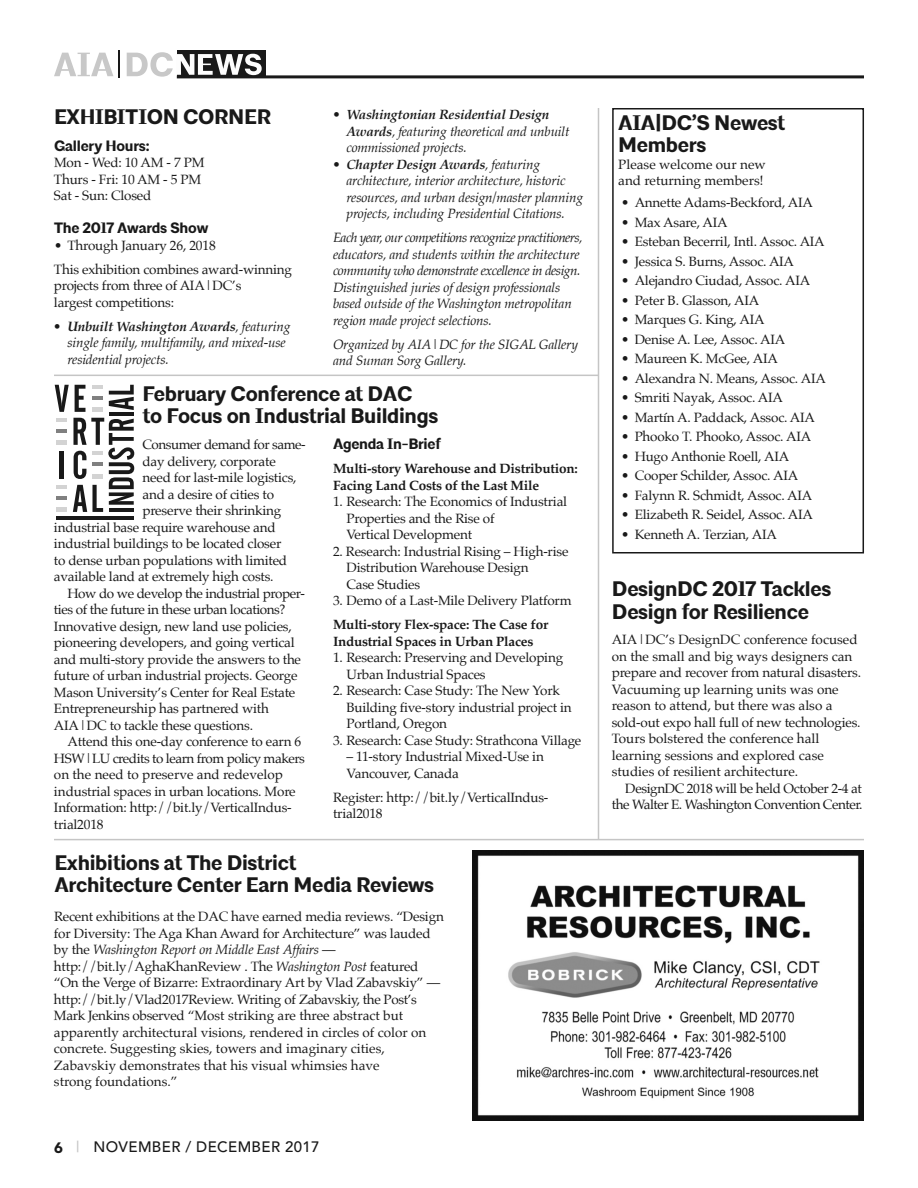
<style>
.page{position:relative;width:918px;height:1188px;background:#fff}
.page>*{position:absolute;margin:0;border:0;box-sizing:border-box;transform-origin:0 0}
.t1{font:700 21px/22.5px "Architype";letter-spacing:-.015em;color:#191919}
.t2{font:700 15px "Architype";letter-spacing:-.015em;color:#191919}
.t3{font:500 15px "Avenir";letter-spacing:.025em;color:#191919}
.t4{font:13.5px/16.5px "Palatino";letter-spacing:-.015em;color:#191919}
.t5{font:italic 13.5px/16.5px "Palatino";letter-spacing:-.015em;color:#191919}
.t6{font:13.5px/16.5px "Palatino";letter-spacing:-.035em;color:#191919;text-align:right}
.t7{font:700 13.5px/16.5px "Palatino";letter-spacing:-.015em;color:#191919}
.s1{font-weight:700}
.s2{font-style:italic}
.s3{font-weight:900}
.s4{color:#c5c5c5}
</style>
<div class="page">
<hr style="left:177px;top:75px;width:687px;height:3px;background:#191919">
<div style="left:177px;top:50px;width:89px;height:28px;background:#191919"></div>
<svg style="left:54px;top:53px;width:59px;height:23px"></svg>
<hr style="left:118px;top:50px;width:2px;height:28px;background:#191919">
<svg style="left:127px;top:52px;width:135px;height:25px"></svg>
<svg style="left:55px;top:385px;width:14px;height:27px"></svg>
<hr style="left:56px;top:441px;width:11px;height:4px;background:#d3d3d3">
<hr style="left:56px;top:418px;width:11px;height:4px;background:#d3d3d3">
<hr style="left:56px;top:429px;width:11px;height:4px;background:#808080">
<hr style="left:60px;top:451px;width:4px;height:27px;background:#191919">
<hr style="left:56px;top:508px;width:11px;height:4px;background:#d3d3d3">
<hr style="left:56px;top:485px;width:11px;height:4px;background:#d3d3d3">
<hr style="left:56px;top:496px;width:11px;height:4px;background:#808080">
<svg style="left:75px;top:385px;width:10px;height:27px"></svg>
<hr style="left:92px;top:408px;width:11px;height:4px;background:#d3d3d3">
<hr style="left:92px;top:385px;width:11px;height:4px;background:#d3d3d3">
<hr style="left:92px;top:396px;width:11px;height:4px;background:#808080">
<svg style="left:73px;top:418px;width:61px;height:94px"></svg>
<hr style="left:109px;top:412px;width:25px;height:4px;background:#191919">
<svg style="left:109px;top:385px;width:25px;height:25px"></svg>
<hr style="left:56px;top:516px;width:78px;height:4px;background:#191919">
<div style="left:612px;top:108px;width:252px;height:446px;border:2px solid #191919"></div>
<img style="left:472px;top:851px;width:392px;height:269px">
<hr style="left:54px;top:839px;width:810px;height:1px;background:#c5c5c5">
<hr style="left:54px;top:375px;width:544px;height:1px;background:#c5c5c5">
<hr style="left:598px;top:108px;width:1px;height:732px;background:#c5c5c5">
<h1 class="t1" style="left:54px;top:107px;width:219px">EXHIBITION CORNER</h1>
<p class="t2" style="left:54px;top:140px;width:97px">Gallery Hours:</p>
<p class="t4" style="left:54px;top:155px;width:152px">Mon - Wed: 10 AM - 7 PM<br>Thurs - Fri: 10 AM - 5 PM<br>Sat - Sun: Closed</p>
<p class="t2" style="left:54px;top:223px;width:156px">The 2017 Awards Show</p>
<p class="t4" style="left:54px;top:234px;width:240px;line-height:24px">• Through January 26, 2018<br>This exhibition combines award-winning</p>
<p class="t4" style="left:54px;top:278px;width:189px">projects from three of AIA|DC’s largest competitions:</p>
<p class="t5" style="left:67px;top:319px;width:224px;text-indent:-14px">• <span class="s1">Unbuilt Washington Awards</span>, featuring single family, multifamily, and mixed-use residential projects.</p>
<p class="t5" style="left:347px;top:107px;width:225px;text-indent:-13px">• <span class="s1">Washingtonian Residential Design<br>Awards</span>, featuring theoretical and unbuilt commissioned projects.</p>
<p class="t5" style="left:347px;top:157px;width:238px;text-indent:-13px">• <span class="s1">Chapter Design Awards</span>, featuring architecture, interior architecture, historic resources, and urban design/master planning projects, including Presidential Citations.</p>
<p class="t5" style="left:333px;top:230px;width:251px">Each year, our competitions recognize practitioners, educators, and students within the architecture community who demonstrate excellence in design.<br>Distinguished juries of design professionals based outside of the Washington metropolitan region made project selections.</p>
<p class="t5" style="left:333px;top:337px;width:247px">Organized by AIA|DC for the SIGAL Gallery and Suman Sorg Gallery.</p>
<h1 class="t1" style="left:142px;top:384px;width:297px">February Conference at DAC<br>to Focus on Industrial Buildings</h1>
<p class="t6" style="left:142px;top:437px;width:165px">Consumer demand for same-</p>
<p class="t4" style="left:142px;top:454px;width:135px">day delivery, corporate</p>
<p class="t4" style="left:142px;top:470px;width:156px">need for last-mile logistics,</p>
<p class="t4" style="left:142px;top:487px;width:133px">and a desire of cities to</p>
<p class="t4" style="left:142px;top:503px;width:140px">preserve their shrinking</p>
<p class="t4" style="left:54px;top:520px;width:223px">industrial base require warehouse and</p>
<p class="t4" style="left:54px;top:536px;width:229px">industrial buildings to be located closer</p>
<p class="t4" style="left:54px;top:553px;width:235px">to dense urban populations with limited</p>
<p class="t4" style="left:54px;top:569px;width:221px">available land at extremely high costs.</p>
<p class="t4" style="left:67px;top:586px;width:239px">How do we develop the industrial proper-</p>
<p class="t4" style="left:54px;top:602px;width:233px">ties of the future in these urban locations?</p>
<p class="t4" style="left:54px;top:619px;width:239px">Innovative design, new land use policies,</p>
<p class="t4" style="left:54px;top:635px;width:242px">pioneering developers, and going vertical</p>
<p class="t4" style="left:54px;top:652px;width:249px">and multi-story provide the answers to the</p>
<p class="t4" style="left:54px;top:668px;width:245px">future of urban industrial projects. George</p>
<p class="t4" style="left:54px;top:685px;width:243px">Mason University’s Center for Real Estate</p>
<p class="t4" style="left:54px;top:701px;width:216px">Entrepreneurship has partnered with</p>
<p class="t4" style="left:54px;top:718px;width:201px">AIA|DC to tackle these questions.</p>
<p class="t4" style="left:67px;top:734px;width:235px">Attend this one-day conference to earn 6</p>
<p class="t6" style="left:54px;top:751px;width:253px">HSW|LU credits to learn from policy makers</p>
<p class="t4" style="left:54px;top:767px;width:230px">on the need to preserve and redevelop</p>
<p class="t4" style="left:54px;top:784px;width:243px">industrial spaces in urban locations. More</p>
<p class="t4" style="left:54px;top:800px;width:239px">Information: http://bit.ly/VerticalIndus-</p>
<p class="t4" style="left:54px;top:817px;width:51px">trial2018</p>
<p class="t2" style="left:333px;top:439px;width:109px">Agenda In-Brief</p>
<p class="t7" style="left:333px;top:461px;width:246px">Multi-story Warehouse and Distribution:<br>Facing Land Costs of the Last Mile</p>
<p class="t4" style="left:347px;top:494px;width:222px;text-indent:-13px">1. Research: The Economics of Industrial<br>Properties and the Rise of<br>Vertical Development</p>
<p class="t4" style="left:347px;top:544px;width:223px;text-indent:-13px">2. Research: Industrial Rising – High-rise<br>Distribution Warehouse Design<br>Case Studies</p>
<p class="t4" style="left:333px;top:593px;width:240px">3. Demo of a Last-Mile Delivery Platform</p>
<p class="t7" style="left:333px;top:617px;width:217px">Multi-story Flex-space: The Case for<br>Industrial Spaces in Urban Places</p>
<p class="t4" style="left:347px;top:650px;width:218px;text-indent:-13px">1. Research: Preserving and Developing<br>Urban Industrial Spaces</p>
<p class="t4" style="left:347px;top:683px;width:227px;text-indent:-13px">2. Research: Case Study: The New York<br>Building five-story industrial project in<br>Portland, Oregon</p>
<p class="t4" style="left:333px;top:733px;width:250px">3. Research: Case Study: Strathcona Village</p>
<p class="t4" style="left:347px;top:749px;width:199px">– 11-story Industrial Mixed-Use in<br>Vancouver, Canada</p>
<p class="t4" style="left:333px;top:790px;width:217px">Register: http://bit.ly/VerticalIndus&shy;trial2018</p>
<h1 class="t1" style="left:54px;top:853px;width:381px">Exhibitions at The District<br>Architecture Center Earn Media Reviews</h1>
<p class="t4" style="left:54px;top:909px;width:391px">Recent exhibitions at the DAC have earned media reviews. “Design for Diversity: The Aga Khan Award for Architecture” was lauded by the <span class="s2">Washington Report on Middle East Affairs</span> — http://bit.ly/AghaKhanReview . The <span class="s2">Washington Post</span> featured “On the Verge of Bizarre: Extraordinary Art by Vlad Zabavskiy” — http://bit.ly/Vlad2017Review. Writing of Zabavskiy, the Post’s Mark Jenkins observed “Most striking are three abstract but apparently architectural visions, rendered in circles of color on concrete. Suggesting skies, towers and imaginary cities, Zabavskiy demonstrates that his visual whimsies have<br>strong foundations.”</p>
<p class="t3" style="left:54px;top:1134px;width:267px"><span class="s3">6</span> <span class="s4">|</span> NOVEMBER / DECEMBER 2017</p>
<h1 class="t1" style="left:618px;top:113px;width:169px">AIA|DC’S Newest<br>Members</h1>
<p class="t4" style="left:618px;top:157px;width:149px">Please welcome our new and returning members!</p>
<p class="t4" style="left:621px;top:195px;width:193px">• Annette Adams-Beckford, AIA</p>
<p class="t4" style="left:621px;top:215px;width:108px">• Max Asare, AIA</p>
<p class="t4" style="left:621px;top:234px;width:205px">• Esteban Becerril, Intl. Assoc. AIA</p>
<p class="t4" style="left:621px;top:254px;width:174px">• Jessica S. Burns, Assoc. AIA</p>
<p class="t4" style="left:621px;top:273px;width:191px">• Alejandro Ciudad, Assoc. AIA</p>
<p class="t4" style="left:621px;top:293px;width:140px">• Peter B. Glasson, AIA</p>
<p class="t4" style="left:621px;top:312px;width:145px">• Marques G. King, AIA</p>
<p class="t4" style="left:621px;top:332px;width:166px">• Denise A. Lee, Assoc. AIA</p>
<p class="t4" style="left:621px;top:351px;width:158px">• Maureen K. McGee, AIA</p>
<p class="t4" style="left:621px;top:371px;width:206px">• Alexandra N. Means, Assoc. AIA</p>
<p class="t4" style="left:621px;top:390px;width:163px">• Smriti Nayak, Assoc. AIA</p>
<p class="t4" style="left:621px;top:410px;width:195px">• Martín A. Paddack, Assoc. AIA</p>
<p class="t4" style="left:621px;top:429px;width:192px">• Phooko T. Phooko, Assoc. AIA</p>
<p class="t4" style="left:621px;top:449px;width:170px">• Hugo Anthonie Roell, AIA</p>
<p class="t4" style="left:621px;top:468px;width:179px">• Cooper Schilder, Assoc. AIA</p>
<p class="t4" style="left:621px;top:488px;width:193px">• Falynn R. Schmidt, Assoc. AIA</p>
<p class="t4" style="left:621px;top:507px;width:193px">• Elizabeth R. Seidel, Assoc. AIA</p>
<p class="t4" style="left:621px;top:527px;width:157px">• Kenneth A. Terzian, AIA</p>
<h1 class="t1" style="left:612px;top:580px;width:221px">DesignDC 2017 Tackles<br>Design for Resilience</h1>
<p class="t4" style="left:612px;top:632px;width:251px">AIA|DC’s DesignDC conference focused on the small and big ways designers can prepare and recover from natural disasters.<br>Vacuuming up learning units was one reason to attend, but there was also a sold-out expo hall full of new technologies.<br>Tours bolstered the conference hall learning sessions and explored case studies of resilient architecture.</p>
<p class="t6" style="left:612px;top:781px;width:252px">DesignDC 2018 will be held October 2-4 at the Walter E. Washington Convention Center.</p>
</div>
